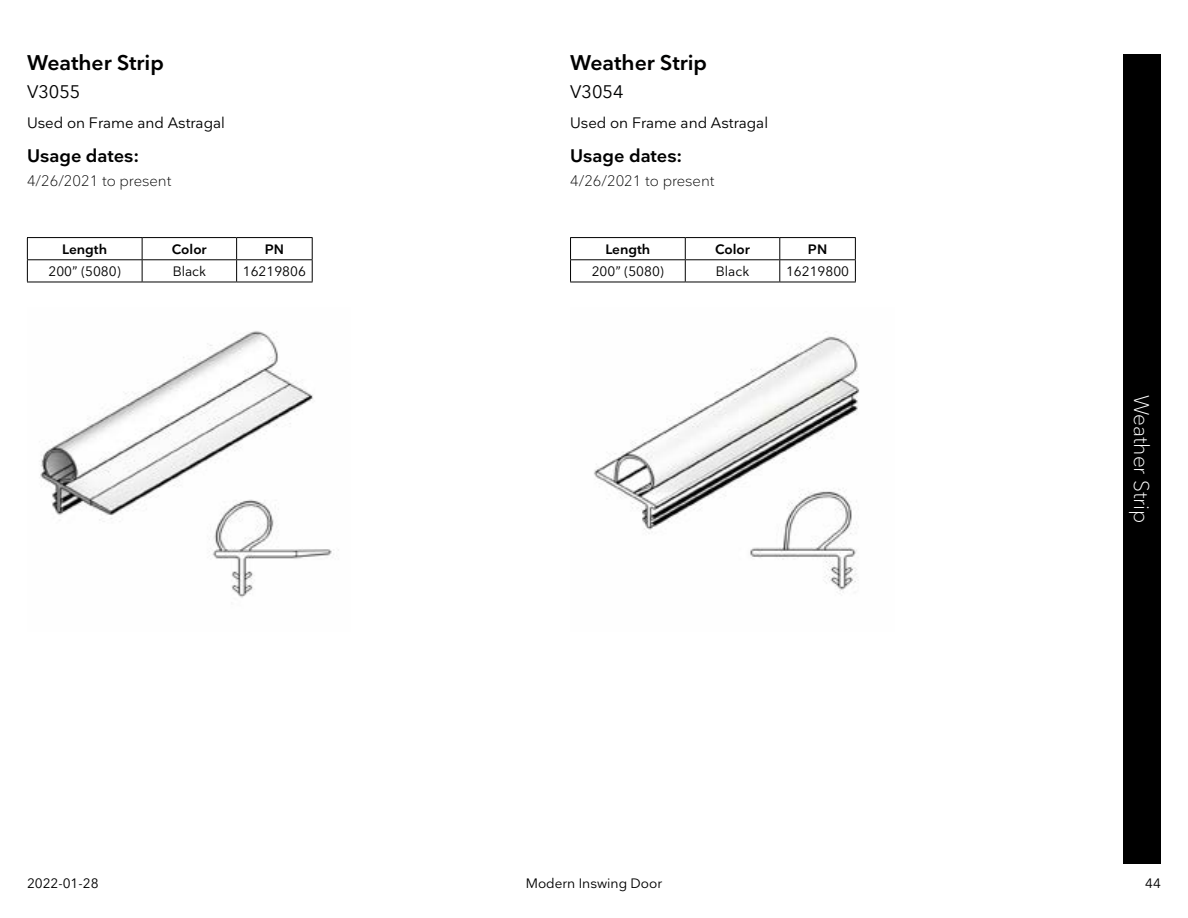
<style>
.page{position:relative;width:1188px;height:918px;background:#fff}
.page>*{position:absolute;margin:0;border:0;box-sizing:border-box;transform-origin:0 0}
.t1{font:600 21px "Nationale";color:#000101}
.t2{font:300 21px "Nationale";color:#fff}
.t3{font:600 18px "Nationale";color:#000}
.t4{font:18px "Nationale";color:#000101}
.t5{font:15px "Nationale";color:#000}
.t6{font:300 15px "Nationale";color:#000}
.t7{font:13.5px "Nationale";color:#000}
.t8{font:13.5px "Nationale";color:#000101}
.t9{font:600 13.5px "Nationale";color:#000}
</style>
<div class="page">
<div style="left:1123px;top:54px;width:38px;height:810px;background:#000"></div>
<img style="left:39px;top:331px;width:295px;height:267px">
<img style="left:593px;top:334px;width:267px;height:260px">
<hr style="left:570px;top:237px;width:115px;height:1px;background:#000">
<hr style="left:685px;top:237px;width:95px;height:1px;background:#000">
<hr style="left:780px;top:237px;width:76px;height:1px;background:#000">
<hr style="left:570px;top:259px;width:115px;height:1px;background:#000">
<svg style="left:570px;top:238px;width:1px;height:44px"></svg>
<hr style="left:685px;top:259px;width:95px;height:1px;background:#000">
<svg style="left:685px;top:238px;width:1px;height:44px"></svg>
<hr style="left:780px;top:259px;width:76px;height:1px;background:#000">
<svg style="left:779px;top:238px;width:1px;height:44px"></svg>
<svg style="left:855px;top:238px;width:1px;height:44px"></svg>
<hr style="left:570px;top:282px;width:115px;height:1px;background:#000">
<hr style="left:685px;top:282px;width:95px;height:1px;background:#000">
<hr style="left:780px;top:282px;width:76px;height:1px;background:#000">
<hr style="left:27px;top:237px;width:115px;height:1px;background:#000">
<hr style="left:142px;top:237px;width:95px;height:1px;background:#000">
<hr style="left:237px;top:237px;width:76px;height:1px;background:#000">
<hr style="left:27px;top:259px;width:115px;height:1px;background:#000">
<svg style="left:27px;top:238px;width:1px;height:44px"></svg>
<hr style="left:142px;top:259px;width:95px;height:1px;background:#000">
<svg style="left:142px;top:238px;width:1px;height:44px"></svg>
<hr style="left:237px;top:259px;width:76px;height:1px;background:#000">
<svg style="left:236px;top:238px;width:1px;height:44px"></svg>
<svg style="left:312px;top:238px;width:1px;height:44px"></svg>
<hr style="left:27px;top:282px;width:115px;height:1px;background:#000">
<hr style="left:142px;top:282px;width:95px;height:1px;background:#000">
<hr style="left:237px;top:282px;width:76px;height:1px;background:#000">
<h1 class="t1" style="left:27px;top:49px;width:139px">Weather Strip</h1>
<h2 class="t4" style="left:27px;top:81px;width:55px">V3055</h2>
<p class="t5" style="left:27px;top:114px;width:199px">Used on Frame and Astragal</p>
<h2 class="t3" style="left:27px;top:144px;width:114px">Usage dates:</h2>
<p class="t6" style="left:27px;top:171px;width:146px">4/26/2021 to present</p>
<p class="t9" style="left:62px;top:240px;width:46px">Length</p>
<p class="t9" style="left:172px;top:240px;width:36px">Color</p>
<p class="t9" style="left:265px;top:240px;width:21px">PN</p>
<p class="t7" style="left:49px;top:263px;width:74px">200” (5080)</p>
<p class="t7" style="left:173px;top:263px;width:35px">Black</p>
<p class="t7" style="left:243px;top:263px;width:65px">16219806</p>
<h1 class="t1" style="left:570px;top:49px;width:139px">Weather Strip</h1>
<h2 class="t4" style="left:570px;top:81px;width:55px">V3054</h2>
<p class="t5" style="left:570px;top:114px;width:199px">Used on Frame and Astragal</p>
<h2 class="t3" style="left:570px;top:144px;width:114px">Usage dates:</h2>
<p class="t6" style="left:570px;top:171px;width:146px">4/26/2021 to present</p>
<p class="t9" style="left:605px;top:240px;width:46px">Length</p>
<p class="t9" style="left:715px;top:240px;width:36px">Color</p>
<p class="t9" style="left:808px;top:240px;width:21px">PN</p>
<p class="t7" style="left:592px;top:263px;width:74px">200” (5080)</p>
<p class="t7" style="left:716px;top:263px;width:35px">Black</p>
<p class="t7" style="left:786px;top:263px;width:65px">16219800</p>
<p class="t8" style="left:27px;top:874px;width:73px">2022-01-28</p>
<p class="t8" style="left:526px;top:874px;width:138px">Modern Inswing Door</p>
<h1 class="t2" style="left:1155px;top:395px;width:130px;rotate:90deg">Weather Strip</h1>
<p class="t8" style="left:1145px;top:874px;width:17px">44</p>
</div>
